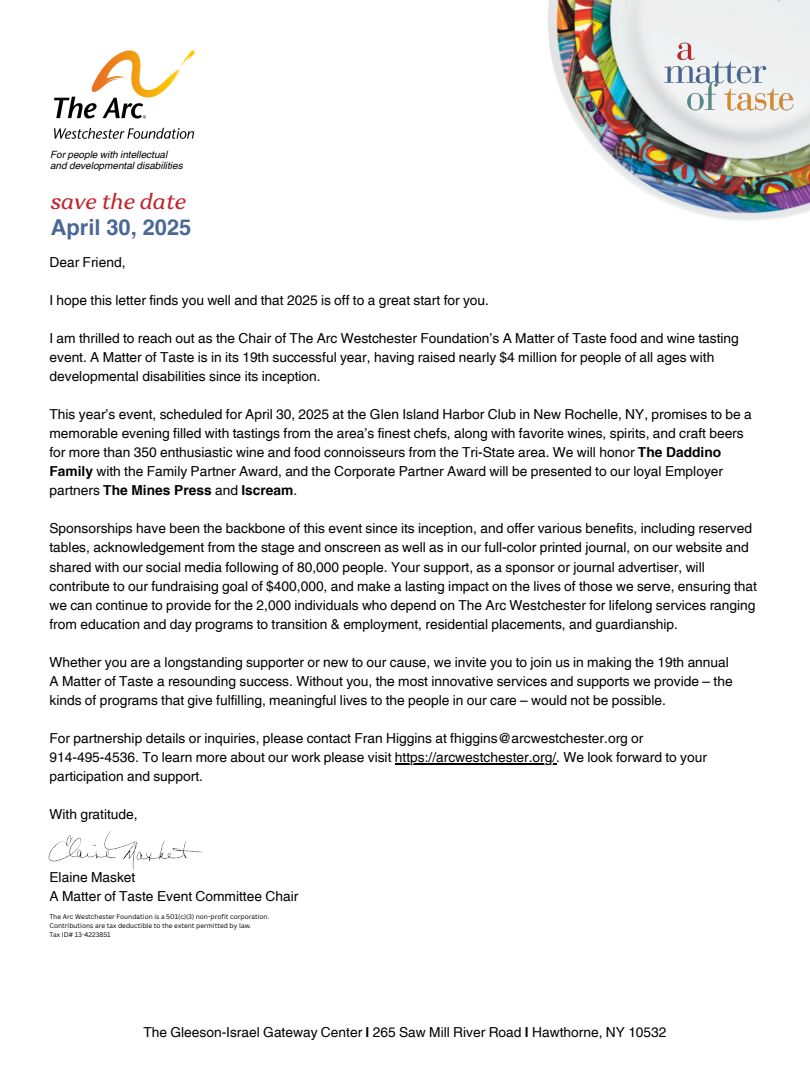
<style>
.page{position:relative;width:810px;height:1080px;background:#fff}
.page>*{position:absolute;margin:0;border:0;box-sizing:border-box;transform-origin:0 0}
.t1{font:700 21.88px/26.2px "Helvetica LT Thai";color:#496897}
.t2{font:13.75px/19.1px "Helvetica LT Thai";color:#000}
.t3{font:italic 10px/10.8px "Helvetica LT Thai";color:#000}
.t4{font:6.56px "Canva Sans";color:#000}
.s1{font-family:"Garbata";font-weight:400;font-style:italic;color:#c0262c}
.s2{font-weight:700}
</style>
<div class="page">
<hr style="left:395px;top:763px;width:161px;height:1px;background:#000">
<img style="left:548px;top:0;width:262px;height:221px">
<img style="left:662px;top:39px;width:134px;height:74px">
<img style="left:54px;top:50px;width:141px;height:89px">
<img style="left:48px;top:831px;width:155px;height:40px">
<h2 class="t3" style="left:50px;top:149px;width:134px">For people with intellectual and developmental disabilities</h2>
<p class="t1" style="left:51px;top:188px;width:142px"><span class="s1">save the date<br></span>April 30, 2025</p>
<p class="t2" style="left:49px;top:252px;width:78px">Dear Friend,</p>
<p class="t2" style="left:49px;top:290px;width:441px">I hope this letter finds you well and that 2025 is off to a great start for you.</p>
<p class="t2" style="left:49px;top:328px;width:691px">I am thrilled to reach out as the Chair of The Arc Westchester Foundation’s A Matter of Taste food and wine tasting event. A Matter of Taste is in its 19th successful year, having raised nearly $4 million for people of all ages with developmental disabilities since its inception.</p>
<h3 class="t2" style="left:49px;top:405px;width:704px">This year’s event, scheduled for April 30, 2025 at the Glen Island Harbor Club in New Rochelle, NY, promises to be a memorable evening filled with tastings from the area’s finest chefs, along with favorite wines, spirits, and craft beers for more than 350 enthusiastic wine and food connoisseurs from the Tri-State area. We will honor <span class="s2">The Daddino Family</span> with the Family Partner Award, and the Corporate Partner Award will be presented to our loyal Employer partners <span class="s2">The Mines Press</span> and <span class="s2">Iscream</span>.</h3>
<h1 class="t2" style="left:49px;top:519px;width:709px">Sponsorships have been the backbone of this event since its inception, and offer various benefits, including reserved tables, acknowledgement from the stage and onscreen as well as in our full-color printed journal, on our website and shared with our social media following of 80,000 people. Your support, as a sponsor or journal advertiser, will contribute to our fundraising goal of $400,000, and make a lasting impact on the lives of those we serve, ensuring that we can continue to provide for the 2,000 individuals who depend on The Arc Westchester for lifelong services ranging from education and day programs to transition &amp; employment, residential placements, and guardianship.</h1>
<h2 class="t2" style="left:49px;top:653px;width:685px">Whether you are a longstanding supporter or new to our cause, we invite you to join us in making the 19th annual<br>A Matter of Taste a resounding success. Without you, the most innovative services and supports we provide – the kinds of programs that give fulfilling, meaningful lives to the people in our care – would not be possible.</h2>
<h2 class="t2" style="left:49px;top:729px;width:659px">For partnership details or inquiries, please contact Fran Higgins at fhiggins@arcwestchester.org or<br>914-495-4536. To learn more about our work please visit https://arcwestchester.org/. We look forward to your</h2>
<h2 class="t2" style="left:49px;top:767px;width:155px">participation and support.</h2>
<h2 class="t2" style="left:49px;top:805px;width:90px">With gratitude,</h2>
<h2 class="t2" style="left:49px;top:867px;width:87px">Elaine Masket</h2>
<h2 class="t2" style="left:49px;top:886px;width:250px">A Matter of Taste Event Committee Chair</h2>
<h2 class="t4" style="left:49px;top:912px;width:221px">The Arc Westchester Foundation is a 501(c)(3) non-profit corporation.</h2>
<h2 class="t4" style="left:49px;top:921px;width:204px">Contributions are tax deductible to the extent permitted by law.</h2>
<h2 class="t4" style="left:49px;top:930px;width:63px">Tax ID# 13-4223851</h2>
<h2 class="t2" style="left:143px;top:1023px;width:525px">The Gleeson-Israel Gateway Center <span class="s2">l</span> 265 Saw Mill River Road <span class="s2">l</span> Hawthorne, NY 10532</h2>
</div>
